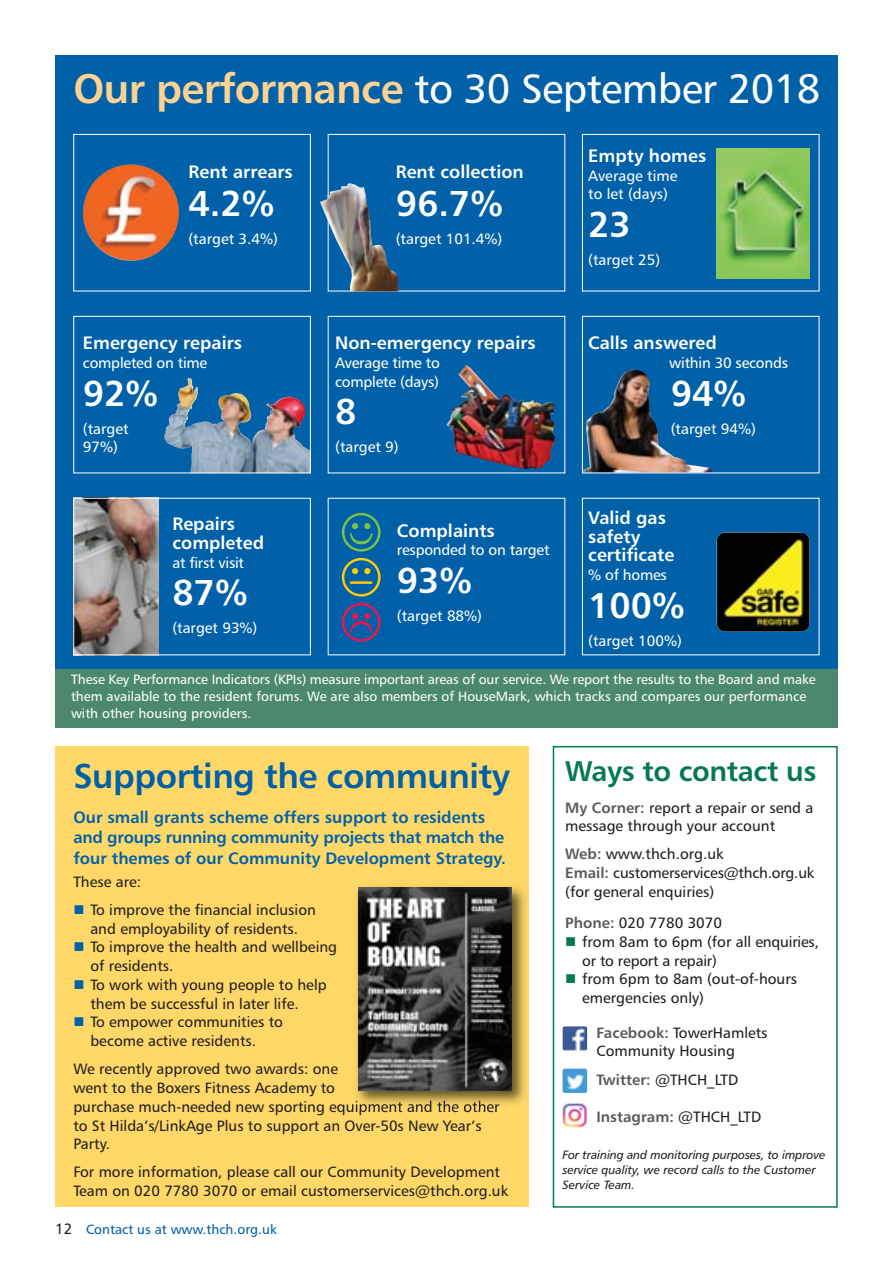
<style>
.page{position:relative;width:893px;height:1263px;background:#fff}
.page>*{position:absolute;margin:0;border:0;box-sizing:border-box;transform-origin:0 0}
.t1{font:41.25px "Humanist 777 BT Roman B";letter-spacing:-.015em;color:#fff}
.t2{font:36px "Humanist 777 BT Bold B";color:#fff}
.t3{font:34.5px "Humanist 777 BT Bold B";letter-spacing:-.015em;color:#0061a9}
.t4{font:28.5px "Humanist 777 BT Bold B";letter-spacing:-.015em;color:#067754}
.t5{font:18px/18.8px "Humanist 777 BT Bold B";color:#fff}
.t6{font:16.5px/20.2px "Humanist 777 BT Bold B";color:#0061a9}
.t7{font:15px/18.8px "Humanist 777 BT Roman B";color:#231f20}
.t8{font:15px/18.8px "Humanist 777 BT Roman B";letter-spacing:-.015em;color:#fff}
.t9{font:15px "Humanist 777 BT Bold B";color:#58595b}
.t10{font:13.5px/17.2px "Humanist 777 BT Roman B";color:#fff}
.t11{font:13.5px "Humanist 777 BT Roman B";color:#0061a9}
.t12{font:12px/15px "Humanist 777 BT Italic B";letter-spacing:-.01em;color:#231f20}
.s1{font-family:"Humanist 777 BT Bold B";color:#ffd291}
.s2{color:#0061a9}
.s3{font-size:15px;color:#231f20}
.s4{font-family:"Humanist 777 BT Bold B";color:#58595b}
.s5{color:#067754}
.s6{font-family:"Humanist 777 BT Roman B";color:#231f20}
</style>
<div class="page">
<div style="left:55px;top:746px;width:473px;height:461px;background:#ffd868"></div>
<div style="left:55px;top:55px;width:783px;height:672px;background:#0061a9"></div>
<svg style="left:73px;top:134px;width:238px;height:522px"></svg>
<div style="left:553px;top:746px;width:285px;height:462px;border:2px solid #067754"></div>
<img style="left:563px;top:1026px;width:24px;height:25px;border-radius:2px">
<img style="left:563px;top:1068px;width:24px;height:25px;border-radius:2px">
<img style="left:563px;top:1103px;width:24px;height:29px;border-radius:2px">
<div style="left:55px;top:669px;width:783px;height:58px;background:#4b886d"></div>
<svg style="left:327px;top:134px;width:493px;height:522px"></svg>
<img style="left:83px;top:164px;width:96px;height:97px;border-radius:50%">
<img style="left:320px;top:183px;width:79px;height:108px">
<img style="left:716px;top:148px;width:93px;height:131px">
<img style="left:447px;top:365px;width:108px;height:104px">
<img style="left:717px;top:533px;width:92px;height:98px;border-radius:9px">
<img style="left:584px;top:370px;width:128px;height:101px">
<img style="left:164px;top:378px;width:60px;height:62px">
<div style="left:73px;top:316px;width:238px;height:157px;border:1px solid #fff"></div>
<div style="left:582px;top:316px;width:237px;height:157px;border:1px solid #fff"></div>
<img style="left:352px;top:881px;width:177px;height:228px">
<img style="left:358px;top:888px;width:154px;height:202px">
<svg style="left:342px;top:558px;width:39px;height:38px"></svg>
<svg style="left:342px;top:603px;width:39px;height:38px"></svg>
<svg style="left:342px;top:513px;width:39px;height:38px"></svg>
<h1 class="t1" style="left:73px;top:73px;width:749px"><span class="s1">Our performance</span> to 30 September 2018</h1>
<p class="t5" style="left:188px;top:164px;width:106px">Rent arrears</p>
<h2 class="t2" style="left:188px;top:189px;width:87px">4.2%</h2>
<p class="t8" style="left:188px;top:230px;width:91px">(target 3.4%)</p>
<p class="t5" style="left:83px;top:335px;width:161px">Emergency repairs</p>
<p class="t8" style="left:83px;top:355px;width:126px">completed on time</p>
<h2 class="t2" style="left:83px;top:379px;width:77px">92%</h2>
<p class="t8" style="left:83px;top:420px;width:47px">(target<br>97%)</p>
<p class="t5" style="left:172px;top:516px;width:93px">Repairs completed</p>
<p class="t8" style="left:172px;top:554px;width:73px">at first visit</p>
<h2 class="t2" style="left:172px;top:578px;width:77px">87%</h2>
<p class="t8" style="left:172px;top:620px;width:87px">(target 93%)</p>
<p class="t5" style="left:396px;top:164px;width:130px">Rent collection</p>
<h2 class="t2" style="left:396px;top:189px;width:109px">96.7%</h2>
<p class="t8" style="left:396px;top:230px;width:108px">(target 101.4%)</p>
<p class="t5" style="left:335px;top:335px;width:202px">Non-emergency repairs</p>
<p class="t8" style="left:335px;top:355px;width:106px">Average time to complete (days)</p>
<h2 class="t2" style="left:335px;top:397px;width:23px">8</h2>
<p class="t8" style="left:335px;top:439px;width:65px">(target 9)</p>
<p class="t5" style="left:397px;top:522px;width:99px">Complaints</p>
<p class="t8" style="left:397px;top:542px;width:154px">responded to on target</p>
<h2 class="t2" style="left:397px;top:566px;width:77px">93%</h2>
<p class="t8" style="left:397px;top:607px;width:87px">(target 88%)</p>
<p class="t5" style="left:588px;top:148px;width:120px">Empty homes</p>
<p class="t8" style="left:588px;top:167px;width:91px">Average time to let (days)</p>
<h2 class="t2" style="left:588px;top:210px;width:44px">23</h2>
<p class="t8" style="left:588px;top:252px;width:74px">(target 25)</p>
<p class="t5" style="left:588px;top:335px;width:130px">Calls answered</p>
<p class="t8" style="left:669px;top:355px;width:120px">within 30 seconds</p>
<h2 class="t2" style="left:671px;top:379px;width:77px">94%</h2>
<p class="t8" style="left:671px;top:420px;width:87px">(target 94%)</p>
<p class="t5" style="left:588px;top:510px;width:88px">Valid gas safety certificate</p>
<p class="t8" style="left:588px;top:567px;width:80px">% of homes</p>
<h2 class="t2" style="left:588px;top:591px;width:98px">100%</h2>
<p class="t8" style="left:588px;top:632px;width:95px">(target 100%)</p>
<p class="t10" style="left:71px;top:672px;width:746px">These Key Performance Indicators (KPIs) measure important areas of our service. We report the results to the Board and make them available to the resident forums. We are also members of HouseMark, which tracks and compares our performance with other housing providers.</p>
<h3 class="t3" style="left:73px;top:762px;width:438px">Supporting the community</h3>
<p class="t6" style="left:73px;top:808px;width:434px">Our small grants scheme offers support to residents and groups running community projects that match the four themes of our Community Development Strategy.</p>
<p class="t7" style="left:73px;top:873px;width:69px">These are:</p>
<p class="t7" style="left:73px;top:901px;width:244px;text-align:center"><span class="s2">■</span> To improve the financial inclusion and employability of residents.</p>
<p class="t7" style="left:90px;top:939px;width:248px;text-indent:-17px"><span class="s2">■</span> To improve the health and wellbeing of residents.</p>
<p class="t7" style="left:90px;top:976px;width:238px;text-indent:-17px"><span class="s2">■</span> To work with young people to help them be successful in later life.</p>
<p class="t7" style="left:90px;top:1014px;width:194px;text-indent:-17px"><span class="s2">■</span> To empower communities to become active residents.</p>
<p class="t7" style="left:73px;top:1061px;width:428px">We recently approved two awards: one<br>went to the Boxers Fitness Academy to<br>purchase much-needed new sporting equipment and the other to St Hilda’s/LinkAge Plus to support an Over-50s New Year’s Party.</p>
<p class="t7" style="left:73px;top:1164px;width:436px">For more information, please call our Community Development<br>Team on 020 7780 3070 or email customerservices@thch.org.uk</p>
<p class="t11" style="left:55px;top:1224px;width:223px"><span class="s3">12</span> Contact us at www.thch.org.uk</p>
<h3 class="t4" style="left:565px;top:760px;width:253px">Ways to contact us</h3>
<p class="t7" style="left:565px;top:799px;width:250px"><span class="s4">My Corner:</span> report a repair or send a message through your account</p>
<p class="t7" style="left:565px;top:846px;width:251px"><span class="s4">Web:</span> www.thch.org.uk<br><span class="s4">Email:</span> customerservices@thch.org.uk (for general enquiries)</p>
<p class="t7" style="left:565px;top:915px;width:158px"><span class="s4">Phone:</span> 020 7780 3070</p>
<p class="t7" style="left:582px;top:933px;width:238px;text-indent:-17px"><span class="s5">■</span> from 8am to 6pm (for all enquiries, or to report a repair)</p>
<p class="t7" style="left:582px;top:971px;width:216px;text-indent:-17px"><span class="s5">■</span> from 6pm to 8am ( out-of-hours emergencies only)</p>
<p class="t7" style="left:597px;top:1024px;width:173px"><span class="s4">Facebook:</span> TowerHamlets<br>Community Housing</p>
<p class="t7" style="left:597px;top:1071px;width:143px"><span class="s4">Twitter:</span> @THCH_LTD</p>
<p class="t9" style="left:597px;top:1110px;width:166px">Instagram: <span class="s6">@THCH_LTD</span></p>
<p class="t12" style="left:563px;top:1148px;width:265px">For training and monitoring purposes, to improve service quality, we record calls to the Customer<br>Service Team.</p>
</div>
